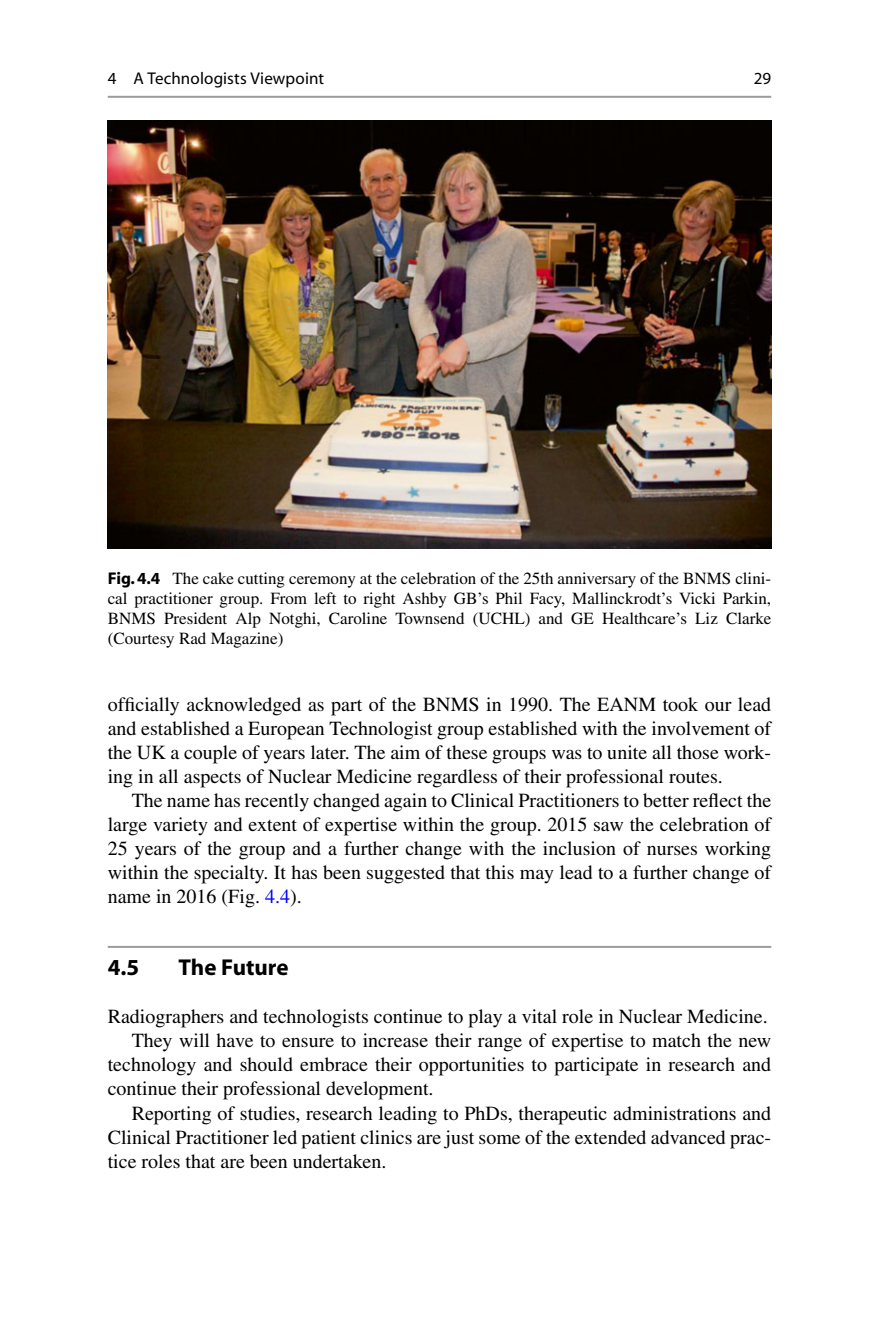
<style>
.page{position:relative;width:879px;height:1333px;background:#fff}
.page>*{position:absolute;margin:0;border:0;box-sizing:border-box;transform-origin:0 0}
.t1{font:700 23px "Cnxqdp Vrdshj Myriad";color:#000}
.t2{font:20px/24px "Gvwblw Qndrhc Times";color:#000;text-align:justify}
.t3{font:17px/20px "Gvwblw Qndrhc Times";color:#000;text-align:justify}
.t4{font:17px "Mmpsnx Xcgkgk Myriad";letter-spacing:.01em;color:#000}
.s1{font-family:"Cnxqdp Vrdshj Myriad";font-weight:700}
.s2{color:#0000fa}
</style>
<div class="page">
<hr style="left:108px;top:945px;width:663px;height:2px;background:#9c9c9c">
<img style="left:108px;top:121px;width:663px;height:427px">
<hr style="left:108px;top:96px;width:663px;height:2px;background:#9c9c9c">
<p class="t4" style="left:108px;top:72px;width:218px">4 A Technologists Viewpoint</p>
<p class="t4" style="left:754px;top:72px;width:19px">29</p>
<p class="t3" style="left:108px;top:569px;width:665px"><span class="s1">Fig. 4.4</span> The cake cutting ceremony at the celebration of the 25th anniversary of the BNMS clini&shy;cal practitioner group. From left to right Ashby GB’s Phil Facy, Mallinckrodt’s Vicki Parkin, BNMS President Alp Notghi, Caroline Townsend (UCHL) and GE Healthcare’s Liz Clarke (Courtesy Rad Magazine)</p>
<p class="t2" style="left:108px;top:694px;width:665px">officially acknowledged as part of the BNMS in 1990. The EANM took our lead and established a European Technologist group established with the involvement of the UK a couple of years later. The aim of these groups was to unite all those work&shy;ing in all aspects of Nuclear Medicine regardless of their professional routes.</p>
<p class="t2" style="left:108px;top:790px;width:665px;text-indent:24px">The name has recently changed again to Clinical Practitioners to better reflect the large variety and extent of expertise within the group. 2015 saw the celebration of 25 years of the group and a further change with the inclusion of nurses working within the specialty. It has been suggested that this may lead to a further change of name in 2016 (Fig. <span class="s2">4.4</span> ).</p>
<p class="t1" style="left:108px;top:959px;width:33px">4.5</p>
<p class="t1" style="left:179px;top:959px;width:112px">The Future</p>
<p class="t2" style="left:108px;top:1006px;width:661px">Radiographers and technologists continue to play a vital role in Nuclear Medicine.</p>
<p class="t2" style="left:132px;top:1030px;width:641px">They will have to ensure to increase their range of expertise to match the new</p>
<p class="t2" style="left:108px;top:1054px;width:665px">technology and should embrace their opportunities to participate in research and</p>
<p class="t2" style="left:108px;top:1078px;width:327px">continue their professional development.</p>
<p class="t2" style="left:132px;top:1102px;width:641px">Reporting of studies, research leading to PhDs, therapeutic administrations and</p>
<p class="t2" style="left:108px;top:1126px;width:665px">Clinical Practitioner led patient clinics are just some of the extended advanced prac-</p>
<p class="t2" style="left:108px;top:1150px;width:280px">tice roles that are been undertaken.</p>
</div>
